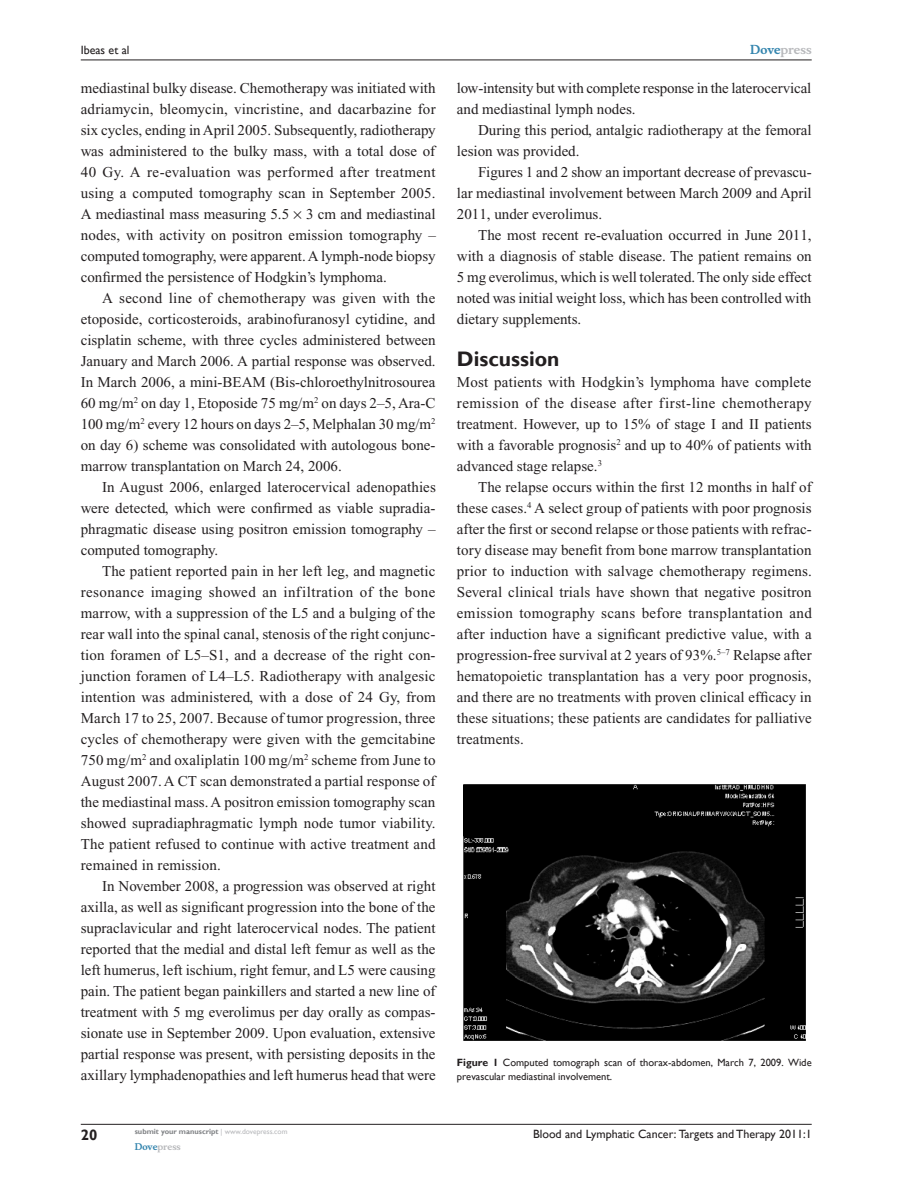
<style>
.page{position:relative;width:918px;height:1188px;background:#fff}
.page>*{position:absolute;margin:0;border:0;box-sizing:border-box;transform-origin:0 0}
.t1{font:700 21px "Gill Sans";color:#231f20}
.t2{font:15px/21px "Times New Roman";color:#231f20;text-align:justify}
.t3{font:700 15px "Gill Sans";color:#231f20}
.t4{font:12px "Gill Sans";color:#231f20}
.t5{font:700 12px "Musee";color:#b8b9bc}
.t6{font:10.5px/13.5px "Gill Sans";color:#231f20}
.t7{font:700 9px "Musee";color:#b8b9bc}
.t8{font:700 7.5px "Gill Sans";color:#808285}
.s1{color:#3485ae}
.s2{font-weight:700}
.s3{font-weight:400;color:#b8b9bc}
</style>
<div class="page">
<img style="left:463px;top:785px;width:342px;height:256px">
<hr style="left:81px;top:1124px;width:731px;height:1px;background:#231f20">
<hr style="left:81px;top:60px;width:731px;height:1px;background:#231f20">
<p class="t4" style="left:81px;top:43px;width:50px">Ibeas et al</p>
<p class="t5" style="left:750px;top:43px;width:63px"><span class="s1">Dove</span>press</p>
<p class="t2" style="left:81px;top:77px;width:357px">mediastinal bulky disease. Chemotherapy was initiated with adriamycin, bleomycin, vincristine, and dacarbazine for six cycles, ending in April 2005. Subsequently, radiotherapy was administered to the bulky mass, with a total dose of 40 Gy. A re-evaluation was performed after treatment using a computed tomography scan in September 2005.<br>A mediastinal mass measuring 5.5 3 cm and mediastinal nodes, with activity on positron emission tomography – computed tomography, were apparent. A lymph-node biopsy confirmed the persistence of Hodgkin’s lymphoma.</p>
<p class="t2" style="left:81px;top:287px;width:357px;text-indent:21px">A second line of chemotherapy was given with the etoposide, corticosteroids, arabinofuranosyl cytidine, and cisplatin scheme, with three cycles administered between January and March 2006. A partial response was observed.<br>In March 2006, a mini-BEAM (Bis-chloroethylnitrosourea 60 mg/m<sup>2</sup> on day 1, Etoposide 75 mg/m<sup>2</sup> on days 2–5, Ara-C 100 mg/m<sup>2</sup> every 12 hours on days 2–5, Melphalan 30 mg/m<sup>2 </sup>on day 6) scheme was consolidated with autologous bone&shy;marrow transplantation on March 24, 2006.</p>
<p class="t2" style="left:81px;top:476px;width:357px;text-indent:21px">In August 2006, enlarged laterocervical adenopathies were detected, which were confirmed as viable supradia&shy;phragmatic disease using positron emission tomography – computed tomography.</p>
<p class="t2" style="left:81px;top:560px;width:357px;text-indent:21px">The patient reported pain in her left leg, and magnetic resonance imaging showed an infiltration of the bone marrow, with a suppression of the L5 and a bulging of the rear wall into the spinal canal, stenosis of the right conjunc&shy;tion foramen of L5–S1, and a decrease of the right con&shy;junction foramen of L4–L5. Radiotherapy with analgesic intention was administered, with a dose of 24 Gy, from March 17 to 25, 2007. Because of tumor progression, three cycles of chemotherapy were given with the gemcitabine 750 mg/m<sup>2</sup> and oxaliplatin 100 mg/m<sup>2</sup> scheme from June to August 2007. A CT scan demonstrated a partial response of the mediastinal mass. A positron emission tomography scan showed supradiaphragmatic lymph node tumor viability.<br>The patient refused to continue with active treatment and remained in remission.</p>
<p class="t2" style="left:81px;top:875px;width:357px;text-indent:21px">In November 2008, a progression was observed at right axilla, as well as significant progression into the bone of the supraclavicular and right laterocervical nodes. The patient reported that the medial and distal left femur as well as the left humerus, left ischium, right femur, and L5 were causing pain. The patient began painkillers and started a new line of treatment with 5 mg everolimus per day orally as compas&shy;sionate use in September 2009. Upon evaluation, extensive partial response was present, with persisting deposits in the axillary lymphadenopathies and left humerus head that were</p>
<p class="t2" style="left:457px;top:77px;width:356px">low-intensity but with complete response in the laterocervical and mediastinal lymph nodes.</p>
<p class="t2" style="left:457px;top:119px;width:356px;text-indent:21px">During this period, antalgic radiotherapy at the femoral lesion was provided.</p>
<p class="t2" style="left:457px;top:161px;width:356px;text-indent:21px">Figures 1 and 2 show an important decrease of prevascu&shy;lar mediastinal involvement between March 2009 and April 2011, under everolimus.</p>
<p class="t2" style="left:457px;top:224px;width:356px;text-indent:21px">The most recent re-evaluation occurred in June 2011, with a diagnosis of stable disease. The patient remains on 5 mg everolimus, which is well tolerated. The only side effect noted was initial weight loss, which has been controlled with dietary supplements.</p>
<h1 class="t1" style="left:457px;top:346px;width:104px">Discussion</h1>
<p class="t2" style="left:457px;top:371px;width:356px">Most patients with Hodgkin’s lymphoma have complete remission of the disease after first-line chemotherapy treatment. However, up to 15% of stage I and II patients with a favorable prognosis<sup>2</sup> and up to 40% of patients with advanced stage relapse.<sup>3</sup></p>
<p class="t2" style="left:457px;top:476px;width:357px;text-indent:21px">The relapse occurs within the first 12 months in half of these cases.<sup>4</sup> A select group of patients with poor prognosis after the first or second relapse or those patients with refrac&shy;tory disease may benefit from bone marrow transplantation prior to induction with salvage chemotherapy regimens.<br>Several clinical trials have shown that negative positron emission tomography scans before transplantation and after induction have a significant predictive value, with a progression-free survival at 2 years of 93%.<sup>5–7</sup> Relapse after hematopoietic transplantation has a very poor prognosis, and there are no treatments with proven clinical efficacy in these situations; these patients are candidates for palliative treatments.</p>
<p class="t6" style="left:457px;top:1056px;width:356px"><span class="s2">Figure 1</span> Computed tomograph scan of thorax-abdomen, March 7, 2009. Wide prevascular mediastinal involvement.</p>
<p class="t3" style="left:81px;top:1126px;width:18px">20</p>
<p class="t8" style="left:135px;top:1127px;width:154px">submit your manuscript <span class="s3">| www.dovepress.com</span></p>
<p class="t7" style="left:135px;top:1141px;width:48px"><span class="s1">Dove</span>press</p>
<p class="t4" style="left:533px;top:1127px;width:280px">Blood and Lymphatic Cancer: Targets and Therapy 2011:1</p>
</div>
